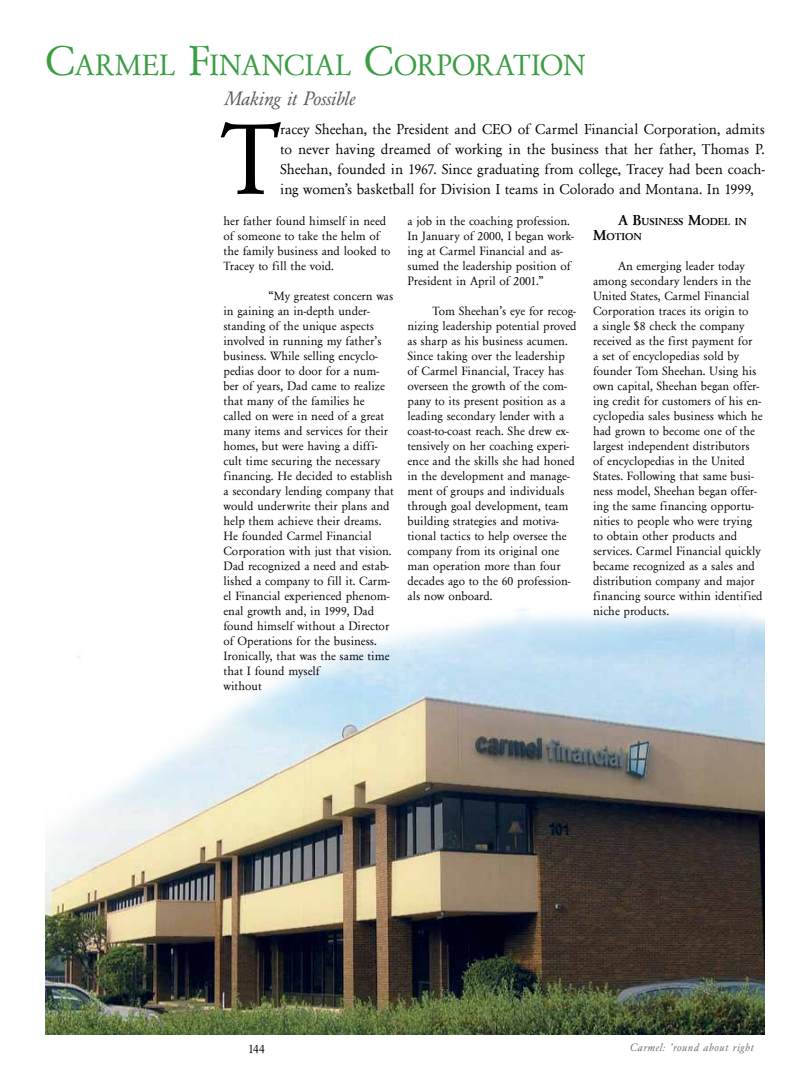
<style>
.page{position:relative;width:810px;height:1080px;background:#fff}
.page>*{position:absolute;margin:0;border:0;box-sizing:border-box;transform-origin:0 0}
.t1{font:105px "Garamond";color:#000}
.t2{font:30.62px "Garamond";letter-spacing:-.005em;color:#3a9e42}
.t3{font:italic 20px "Garamond";letter-spacing:-.015em;color:#58595b}
.t4{font:15px/20px "Garamond";letter-spacing:-.01em;color:#000;text-align:justify}
.t5{font:12.5px/15px "Garamond";color:#000}
.t6{font:italic 11.25px "Garamond";letter-spacing:.05em;color:#6d6e71}
.t7{font:700 10.5px/15px "Garamond";color:#000}
.s1{font-size:43.75px}
.s2{font-size:15px}
</style>
<div class="page">
<img style="left:45px;top:604px;width:720px;height:431px">
<h2 class="t2" style="left:45px;top:48px;width:542px"><span class="s1">C</span>ARMEL <span class="s1">F</span>INANCIAL <span class="s1">C</span>ORPORATION</h2>
<h3 class="t3" style="left:225px;top:87px;width:132px">Making it Possible</h3>
<h1 class="t1" style="left:221px;top:102px;width:61px">T</h1>
<p class="t4" style="left:280px;top:120px;width:486px">racey Sheehan, the President and CEO of Carmel Financial Corporation, admits to never having dreamed of working in the business that her father, Thomas P.<br>Sheehan, founded in 1967. Since graduating from college, Tracey had been coach&shy;ing women’s basketball for Division I teams in Colorado and Montana. In 1999,</p>
<p class="t5" style="left:224px;top:214px;width:169px">her father found himself in need of someone to take the helm of the family business and looked to<br>Tracey to fill the void.</p>
<p class="t5" style="left:224px;top:289px;width:172px;text-indent:45px">“My greatest concern was in gaining an in-depth under&shy;standing of the unique aspects involved in running my father’s business. While selling encyclo&shy;pedias door to door for a num&shy;ber of years, Dad came to realize that many of the families he called on were in need of a great many items and services for their homes, but were having a diffi&shy;cult time securing the necessary financing. He decided to establish a secondary lending company that would underwrite their plans and help them achieve their dreams.<br>He founded Carmel Financial<br>Corporation with just that vision.<br>Dad recognized a need and estab&shy;lished a company to fill it. Carm&shy;el Financial experienced phenom&shy;enal growth and, in 1999, Dad found himself without a Director of Operations for the business.<br>Ironically, that was the same time that I found myself<br>without</p>
<p class="t5" style="left:408px;top:214px;width:168px">a job in the coaching profession.<br>In January of 2000, I began work&shy;ing at Carmel Financial and as&shy;sumed the leadership position of<br>President in April of 2001.”</p>
<p class="t5" style="left:408px;top:304px;width:171px;text-indent:25px">Tom Sheehan’s eye for recog&shy;nizing leadership potential proved as sharp as his business acumen.<br>Since taking over the leadership of Carmel Financial, Tracey has overseen the growth of the com&shy;pany to its present position as a leading secondary lender with a coast-to-coast reach. She drew ex&shy;tensively on her coaching experi&shy;ence and the skills she had honed in the development and manage&shy;ment of groups and individuals through goal development, team building strategies and motiva&shy;tional tactics to help oversee the company from its original one man operation more than four decades ago to the 60 profession&shy;als now onboard.</p>
<p class="t7" style="left:593px;top:214px;width:155px;text-indent:25px"><span class="s2">A B</span>USINESS <span class="s2">M</span>ODEL IN<br><span class="s2">M</span>OTION</p>
<p class="t5" style="left:593px;top:259px;width:171px;text-indent:25px">An emerging leader today among secondary lenders in the<br>United States, Carmel Financial<br>Corporation traces its origin to<br>a single $8 check the company received as the first payment for<br>a set of encyclopedias sold by founder Tom Sheehan. Using his own capital, Sheehan began offer&shy;ing credit for customers of his en&shy;cyclopedia sales business which he had grown to become one of the largest independent distributors of encyclopedias in the United<br>States. Following that same busi&shy;ness model, Sheehan began offer&shy;ing the same financing opportu&shy;nities to people who were trying to obtain other products and services. Carmel Financial quickly became recognized as a sales and distribution company and major financing source within identified niche products.</p>
<p class="t5" style="left:248px;top:1042px;width:18px">144</p>
<p class="t6" style="left:630px;top:1041px;width:125px">Carmel: ’round about right</p>
</div>
